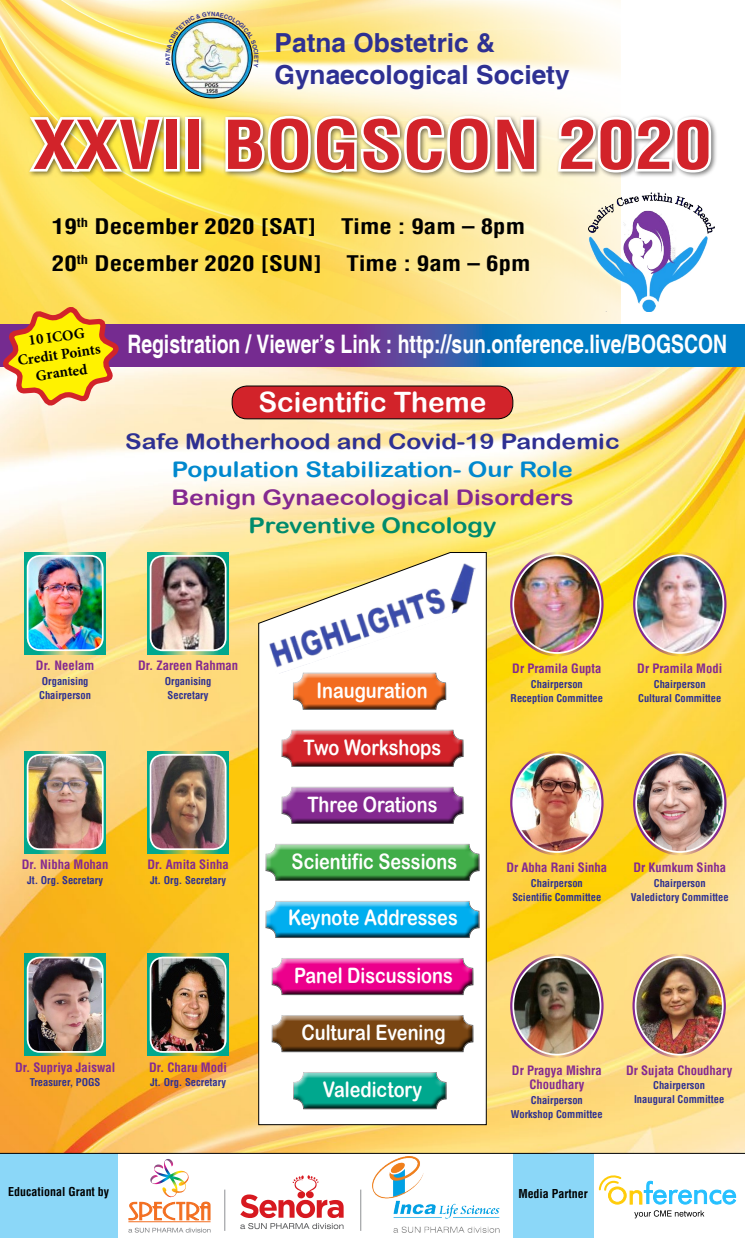
<style>
.page{position:relative;width:745px;height:1238px;background:#fff}
.page>*{position:absolute;margin:0;border:0;box-sizing:border-box;transform-origin:0 0}
.t1{font:700 condensed 65.62px "Helvetica";color:#d2232a;scale:1.17 1}
.t2{font:28.09px "Arial Rounded MT Bold";color:#fff}
.t3{font:700 26.25px/31.5px "Helvetica";color:#2e3092}
.t4{font:700 25.46px "Helvetica";color:#fff;scale:.76 1}
.t5{font:21.53px "Arial Rounded MT Bold";color:#2e3092;scale:1.15 1}
.t6{font:21.53px "Arial Rounded MT Bold";color:#0088ce;scale:1.15 1}
.t7{font:21.53px "Arial Rounded MT Bold";color:#842990;scale:1.15 1}
.t8{font:21.53px "Arial Rounded MT Bold";color:#008b6b;scale:1.15 1}
.t9{font:21.26px "Arial Rounded MT Bold";color:#fff;scale:.85 1}
.t10{font:700 condensed 21px/37.6px "Helvetica";color:#000;scale:1.19 1}
.t11{font:700 14.96px/17.9px "Minion Pro";color:#000;text-align:center}
.t12{font:700 condensed 12.6px/14.6px "Helvetica";color:#842990;text-align:center}
.t13{font:700 condensed 11.99px "Helvetica";color:#000}
.t14{font:700 condensed 10.5px/14px "Helvetica";color:#2e3092;text-align:center}
</style>
<div class="page">
<img style="left:0;top:366px;width:744px;height:787px">
<div style="left:0;top:1153px;width:118px;height:85px;background:#8bd7f8"></div>
<div style="left:512px;top:1153px;width:81px;height:85px;background:#8bd7f8"></div>
<img style="left:372px;top:1157px;width:127px;height:75px">
<svg style="left:598px;top:1175px;width:138px;height:43px"></svg>
<hr style="left:224px;top:1189px;width:1px;height:42px;background:#939598">
<hr style="left:360px;top:1189px;width:1px;height:42px;background:#939598">
<svg style="left:240px;top:1175px;width:104px;height:55px"></svg>
<svg style="left:128px;top:1227px;width:82px;height:5px"></svg>
<hr style="left:128px;top:1221px;width:82px;height:1px;background:#f36f21">
<svg style="left:128px;top:1159px;width:83px;height:62px"></svg>
<svg style="left:257px;top:552px;width:230px;height:573px"></svg>
<img style="left:0;top:0;width:619px;height:325px">
<div style="left:232px;top:386px;width:280px;height:33px;background:#d2232a;border-radius:15px"></div>
<div style="left:231px;top:385px;width:282px;height:34px;border:1px solid #000;border-radius:15px"></div>
<img style="left:172px;top:18px;width:80px;height:80px;border-radius:40px">
<div style="left:27px;top:113px;width:690px;height:66px;background:#000;opacity:.53"></div>
<img style="left:25px;top:114px;width:141px;height:60px">
<div style="left:164px;top:117px;width:16px;height:55px;border:5px solid #fff"></div>
<div style="left:185px;top:117px;width:16px;height:55px;border:5px solid #fff"></div>
<svg style="left:223px;top:112px;width:316px;height:64px"></svg>
<svg style="left:554px;top:113px;width:160px;height:63px"></svg>
<svg style="left:122px;top:325px;width:622px;height:41px;background:#3c53a9"></svg>
<img style="left:588px;top:192px;width:126px;height:120px">
<svg style="left:0;top:305px;width:122px;height:112px;background:#eec551"></svg>
<svg style="left:510px;top:552px;width:93px;height:104px"></svg>
<img style="left:513px;top:555px;width:87px;height:98px">
<div style="left:512px;top:554px;width:89px;height:100px;border:2px solid #fff;border-radius:50%"></div>
<svg style="left:632px;top:552px;width:94px;height:104px"></svg>
<img style="left:635px;top:555px;width:88px;height:98px">
<div style="left:635px;top:554px;width:88px;height:100px;border:2px solid #fff;border-radius:50%"></div>
<svg style="left:510px;top:751px;width:93px;height:104px"></svg>
<img style="left:513px;top:754px;width:87px;height:98px">
<div style="left:512px;top:753px;width:89px;height:100px;border:2px solid #fff;border-radius:50%"></div>
<svg style="left:632px;top:751px;width:94px;height:104px"></svg>
<img style="left:635px;top:754px;width:88px;height:98px">
<div style="left:635px;top:753px;width:88px;height:100px;border:2px solid #fff;border-radius:50%"></div>
<svg style="left:632px;top:953px;width:93px;height:105px"></svg>
<img style="left:635px;top:957px;width:87px;height:97px">
<div style="left:634px;top:956px;width:89px;height:99px;border:2px solid #fff;border-radius:50%"></div>
<svg style="left:510px;top:953px;width:93px;height:105px"></svg>
<img style="left:513px;top:957px;width:87px;height:97px">
<div style="left:512px;top:956px;width:89px;height:99px;border:2px solid #fff;border-radius:50%"></div>
<img style="left:265px;top:563px;width:210px;height:113px">
<div style="left:275px;top:723px;width:193px;height:44px;background:#fff"></div>
<div style="left:276px;top:725px;width:193px;height:42px;background:#000;opacity:.75"></div>
<div style="left:275px;top:780px;width:193px;height:44px;background:#fff"></div>
<div style="left:276px;top:782px;width:193px;height:42px;background:#000;opacity:.75"></div>
<div style="left:265px;top:951px;width:213px;height:45px;background:#fff"></div>
<div style="left:266px;top:953px;width:213px;height:43px;background:#000;opacity:.75"></div>
<div style="left:265px;top:1008px;width:213px;height:45px;background:#fff"></div>
<div style="left:266px;top:1011px;width:213px;height:42px;background:#000;opacity:.75"></div>
<div style="left:286px;top:666px;width:165px;height:44px;background:#fff"></div>
<div style="left:287px;top:668px;width:165px;height:42px;background:#000;opacity:.75"></div>
<div style="left:287px;top:1065px;width:164px;height:45px;background:#fff"></div>
<div style="left:288px;top:1068px;width:165px;height:42px;background:#000;opacity:.75"></div>
<div style="left:259px;top:837px;width:225px;height:44px;background:#fff"></div>
<div style="left:260px;top:839px;width:225px;height:42px;background:#000;opacity:.75"></div>
<div style="left:259px;top:894px;width:225px;height:44px;background:#fff"></div>
<div style="left:260px;top:896px;width:225px;height:42px;background:#000;opacity:.75"></div>
<svg style="left:24px;top:552px;width:82px;height:102px"></svg>
<img style="left:28px;top:556px;width:75px;height:94px">
<div style="left:27px;top:555px;width:76px;height:96px;border:2px solid #fff;border-radius:12px"></div>
<svg style="left:24px;top:751px;width:82px;height:102px"></svg>
<img style="left:28px;top:755px;width:75px;height:94px">
<div style="left:27px;top:754px;width:76px;height:96px;border:2px solid #fff;border-radius:12px"></div>
<svg style="left:147px;top:751px;width:82px;height:102px"></svg>
<img style="left:150px;top:755px;width:75px;height:94px">
<div style="left:149px;top:754px;width:77px;height:96px;border:2px solid #fff;border-radius:12px"></div>
<svg style="left:147px;top:953px;width:82px;height:103px"></svg>
<img style="left:150px;top:957px;width:75px;height:95px">
<div style="left:149px;top:956px;width:77px;height:97px;border:2px solid #fff;border-radius:12px"></div>
<svg style="left:24px;top:953px;width:82px;height:103px"></svg>
<img style="left:28px;top:957px;width:75px;height:95px">
<div style="left:27px;top:956px;width:76px;height:97px;border:2px solid #fff;border-radius:12px"></div>
<svg style="left:147px;top:552px;width:82px;height:102px"></svg>
<img style="left:150px;top:556px;width:75px;height:94px">
<div style="left:149px;top:555px;width:77px;height:96px;border:2px solid #fff;border-radius:12px"></div>
<hr style="left:0;top:1153px;width:744px;height:1px;background:#000">
<img style="left:165px;top:12px;width:93px;height:55px">
<h3 class="t3" style="left:274px;top:29px;width:296px">Patna Obstetric &amp;<br>Gynaecological Society</h3>
<h1 class="t1" style="left:33px;top:113px;width:581px">XXVII BOGSCON 2020</h1>
<h3 class="t10" style="left:52px;top:208px;width:403px">19<sup>th</sup> December 2020 [SAT] Time : 9am – 8pm<br>20<sup>th</sup> December 2020 [SUN] Time : 9am – 6pm</h3>
<h3 class="t11" style="left:27px;top:332px;width:58px;rotate:-8deg">10 ICOG</h3>
<h3 class="t4" style="left:127px;top:329px;width:790px">Registration / Viewer’s Link : http://sun.onference.live/BOGSCON</h3>
<h3 class="t11" style="left:17px;top:351px;width:85px;rotate:-8deg">Credit Points<br>Granted</h3>
<h2 class="t2" style="left:258px;top:386px;width:229px">Scientific Theme</h2>
<h3 class="t5" style="left:125px;top:428px;width:431px">Safe Motherhood and Covid-19 Pandemic</h3>
<h3 class="t6" style="left:172px;top:456px;width:350px">Population Stabilization- Our Role</h3>
<h3 class="t7" style="left:171px;top:484px;width:351px">Benign Gynaecological Disorders</h3>
<h3 class="t8" style="left:248px;top:512px;width:217px">Preventive Oncology</h3>
<p class="t12" style="left:36px;top:659px;width:60px">Dr. Neelam</p>
<p class="t14" style="left:39px;top:674px;width:53px;line-height:14.5px;text-align:left">Organising<br>Chairperson</p>
<p class="t12" style="left:138px;top:659px;width:102px">Dr. Zareen Rahman</p>
<p class="t14" style="left:165px;top:674px;width:48px;line-height:14.5px;text-align:left">Organising<br>Secretary</p>
<h3 class="t9" style="left:316px;top:677px;width:132px">Inauguration</h3>
<p class="t12" style="left:512px;top:662px;width:91px">Dr Pramila Gupta</p>
<p class="t14" style="left:510px;top:677px;width:94px">Chairperson<br>Reception Committee</p>
<p class="t12" style="left:637px;top:662px;width:86px">Dr Pramila Modi</p>
<p class="t14" style="left:637px;top:677px;width:85px">Chairperson<br>Cultural Committee</p>
<h3 class="t9" style="left:303px;top:734px;width:163px">Two Workshops</h3>
<h3 class="t9" style="left:307px;top:792px;width:154px">Three Orations</h3>
<p class="t12" style="left:22px;top:858px;width:88px">Dr. Nibha Mohan</p>
<p class="t14" style="left:27px;top:873px;width:77px">Jt. Org. Secretary</p>
<p class="t12" style="left:147px;top:858px;width:83px">Dr. Amita Sinha</p>
<p class="t14" style="left:150px;top:873px;width:77px">Jt. Org. Secretary</p>
<h3 class="t9" style="left:291px;top:849px;width:196px">Scientific Sessions</h3>
<p class="t12" style="left:506px;top:861px;width:102px">Dr Abha Rani Sinha</p>
<p class="t14" style="left:512px;top:876px;width:90px">Chairperson<br>Scientific Committee</p>
<p class="t12" style="left:633px;top:861px;width:94px">Dr Kumkum Sinha</p>
<p class="t14" style="left:630px;top:876px;width:99px">Chairperson<br>Valedictory Committee</p>
<h3 class="t9" style="left:288px;top:905px;width:201px">Keynote Addresses</h3>
<h3 class="t9" style="left:294px;top:963px;width:188px">Panel Discussions</h3>
<h3 class="t9" style="left:301px;top:1020px;width:171px">Cultural Evening</h3>
<p class="t12" style="left:15px;top:1060px;width:102px">Dr. Supriya Jaiswal</p>
<p class="t14" style="left:30px;top:1076px;width:72px">Treasurer, POGS</p>
<p class="t12" style="left:149px;top:1060px;width:79px">Dr. Charu Modi</p>
<p class="t14" style="left:150px;top:1076px;width:77px">Jt. Org. Secretary</p>
<h3 class="t9" style="left:322px;top:1077px;width:119px">Valedictory</h3>
<p class="t12" style="left:511px;top:1063px;width:91px">Dr Pragya Mishra<br>Choudhary</p>
<p class="t14" style="left:510px;top:1093px;width:93px">Chairperson<br>Workshop Committee</p>
<p class="t12" style="left:625px;top:1063px;width:108px">Dr Sujata Choudhary</p>
<p class="t14" style="left:633px;top:1079px;width:92px">Chairperson<br>Inaugural Committee</p>
<p class="t13" style="left:8px;top:1186px;width:102px">Educational Grant by</p>
<p class="t13" style="left:518px;top:1188px;width:71px">Media Partner</p>
</div>
